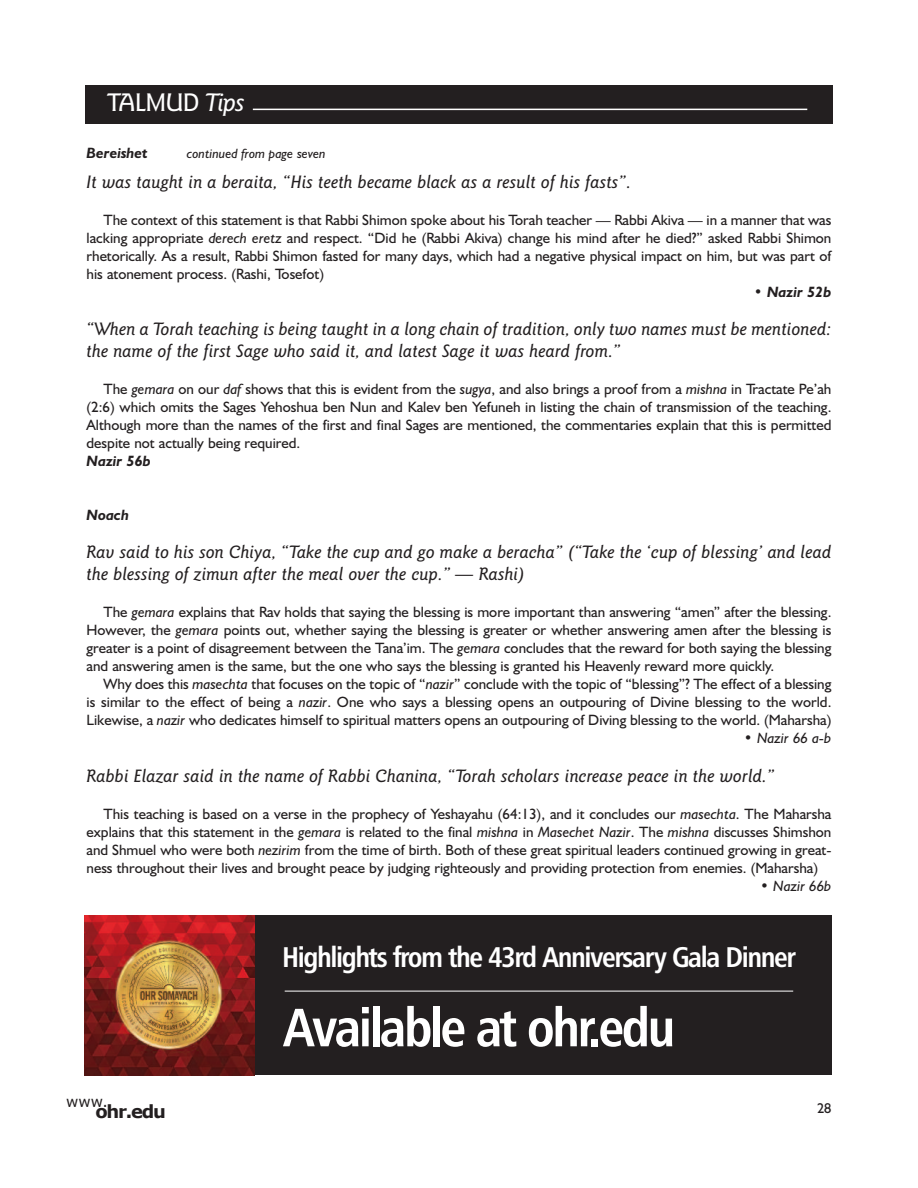
<style>
.page{position:relative;width:918px;height:1188px;background:#fff}
.page>*{position:absolute;margin:0;border:0;box-sizing:border-box;transform-origin:0 0}
.t1{font:54px "Humanist 777 BT Bold Condensed B";letter-spacing:-.05em;color:#fff}
.t2{font:28.5px "Humanist 777 BT Bold Condensed B";letter-spacing:-.05em;color:#fff}
.t3{font:500 25.5px "Goudy Sans IT Cby BT";letter-spacing:-.04em;color:#fff}
.t4{font:italic 500 18px/21.6px "Goudy Sans IT Cby BT";color:#231f20}
.t5{font:700 18px "Verdana";letter-spacing:-.07em;color:#231f20}
.t6{font:15px/18px "Humanist 521 BT";color:#231f20;text-align:justify}
.t7{font:italic 700 15px "Humanist 521 BT";color:#231f20}
.t8{font:italic 15px "Humanist 521 BT";color:#231f20}
.t9{font:15px "Verdana";color:#231f20}
.t10{font:14.25px "Humanist 521 BT";color:#231f20}
.t11{font:italic 13.5px "Humanist 521 BT";color:#231f20}
.s1{font-style:italic}
.s2{font-weight:700}
</style>
<div class="page">
<div style="left:85px;top:85px;width:748px;height:38px;background:#231f20"></div>
<hr style="left:253px;top:109px;width:554px;height:1px;background:#fff">
<div style="left:84px;top:915px;width:748px;height:160px;background:#231f20"></div>
<img style="left:84px;top:915px;width:171px;height:160px">
<hr style="left:285px;top:991px;width:508px;height:1px;background:#fff">
<h3 class="t3" style="left:108px;top:87px;width:139px">TALMUD <span class="s1">Tips</span></h3>
<p class="t7" style="left:87px;top:144px;width:63px">Bereishet</p>
<p class="t11" style="left:187px;top:145px;width:140px">continued from page seven</p>
<p class="t4" style="left:87px;top:171px;width:546px">It was taught in a beraita, “His teeth became black as a result of his fasts”.</p>
<p class="t6" style="left:87px;top:211px;width:746px;text-indent:17px">The context of this statement is that Rabbi Shimon spoke about his Torah teacher — Rabbi Akiva — in a manner that was lacking appropriate <span class="s1">derech eretz</span> and respect. “Did he (Rabbi Akiva) change his mind after he died?” asked Rabbi Shimon rhetorically. As a result, Rabbi Shimon fasted for many days, which had a negative physical impact on him, but was part of his atonement process. (Rashi, Tosefot)</p>
<p class="t7" style="left:754px;top:283px;width:79px">• Nazir 52b</p>
<p class="t4" style="left:87px;top:318px;width:746px">“When a Torah teaching is being taught in a long chain of tradition, only two names must be mentioned: the name of the first Sage who said it, and latest Sage it was heard from.”</p>
<p class="t6" style="left:87px;top:380px;width:746px;text-indent:17px">The <span class="s1">gemara</span> on our <span class="s1">daf</span> shows that this is evident from the <span class="s1">sugya</span>, and also brings a proof from a <span class="s1">mishna</span> in Tractate Pe’ah (2:6) which omits the Sages Yehoshua ben Nun and Kalev ben Yefuneh in listing the chain of transmission of the teaching.<br>Although more than the names of the first and final Sages are mentioned, the commentaries explain that this is permitted despite not actually being required.</p>
<p class="t7" style="left:87px;top:452px;width:66px">Nazir 56b</p>
<p class="t7" style="left:87px;top:506px;width:44px">Noach</p>
<p class="t4" style="left:87px;top:541px;width:746px">Rav said to his son Chiya, “Take the cup and go make a beracha” (“Take the ‘cup of blessing’ and lead the blessing of zimun after the meal over the cup.” — Rashi)</p>
<p class="t6" style="left:87px;top:603px;width:746px;text-indent:17px">The <span class="s1">gemara</span> explains that Rav holds that saying the blessing is more important than answering “amen” after the blessing.<br>However, the <span class="s1">gemara</span> points out, whether saying the blessing is greater or whether answering amen after the blessing is greater is a point of disagreement between the Tana’im. The <span class="s1">gemara</span> concludes that the reward for both saying the blessing and answering amen is the same, but the one who says the blessing is granted his Heavenly reward more quickly.</p>
<p class="t6" style="left:87px;top:675px;width:746px;text-indent:17px">Why does this <span class="s1">masechta</span> that focuses on the topic of “<span class="s1">nazir</span>” conclude with the topic of “blessing”? The effect of a blessing is similar to the effect of being a <span class="s1">nazir</span>. One who says a blessing opens an outpouring of Divine blessing to the world.<br>Likewise, a <span class="s1">nazir</span> who dedicates himself to spiritual matters opens an outpouring of Diving blessing to the world. (Maharsha)</p>
<p class="t8" style="left:744px;top:729px;width:89px"><span class="s2">•</span> Nazir 66 a-b</p>
<p class="t4" style="left:87px;top:765px;width:690px">Rabbi Elazar said in the name of Rabbi Chanina, “Torah scholars increase peace in the world.”</p>
<p class="t6" style="left:87px;top:805px;width:746px;text-indent:17px">This teaching is based on a verse in the prophecy of Yeshayahu (64:13), and it concludes our <span class="s1">masechta</span>. The Maharsha explains that this statement in the <span class="s1">gemara</span> is related to the final <span class="s1">mishna</span> in <span class="s1">Masechet Nazir</span>. The <span class="s1">mishna</span> discusses Shimshon and Shmuel who were both <span class="s1">nezirim</span> from the time of birth. Both of these great spiritual leaders continued growing in great&shy;ness throughout their lives and brought peace by judging righteously and providing protection from enemies. (Maharsha)</p>
<p class="t8" style="left:760px;top:877px;width:73px"><span class="s2">•</span> Nazir 66b</p>
<h2 class="t2" style="left:282px;top:940px;width:515px">Highlights from the 43rd Anniversary Gala Dinner</h2>
<h1 class="t1" style="left:283px;top:996px;width:394px">Available at ohr.edu</h1>
<p class="t9" style="left:66px;top:1092px;width:43px">www.</p>
<p class="t10" style="left:817px;top:1099px;width:16px">28</p>
<p class="t5" style="left:96px;top:1100px;width:72px">ohr.edu</p>
</div>
